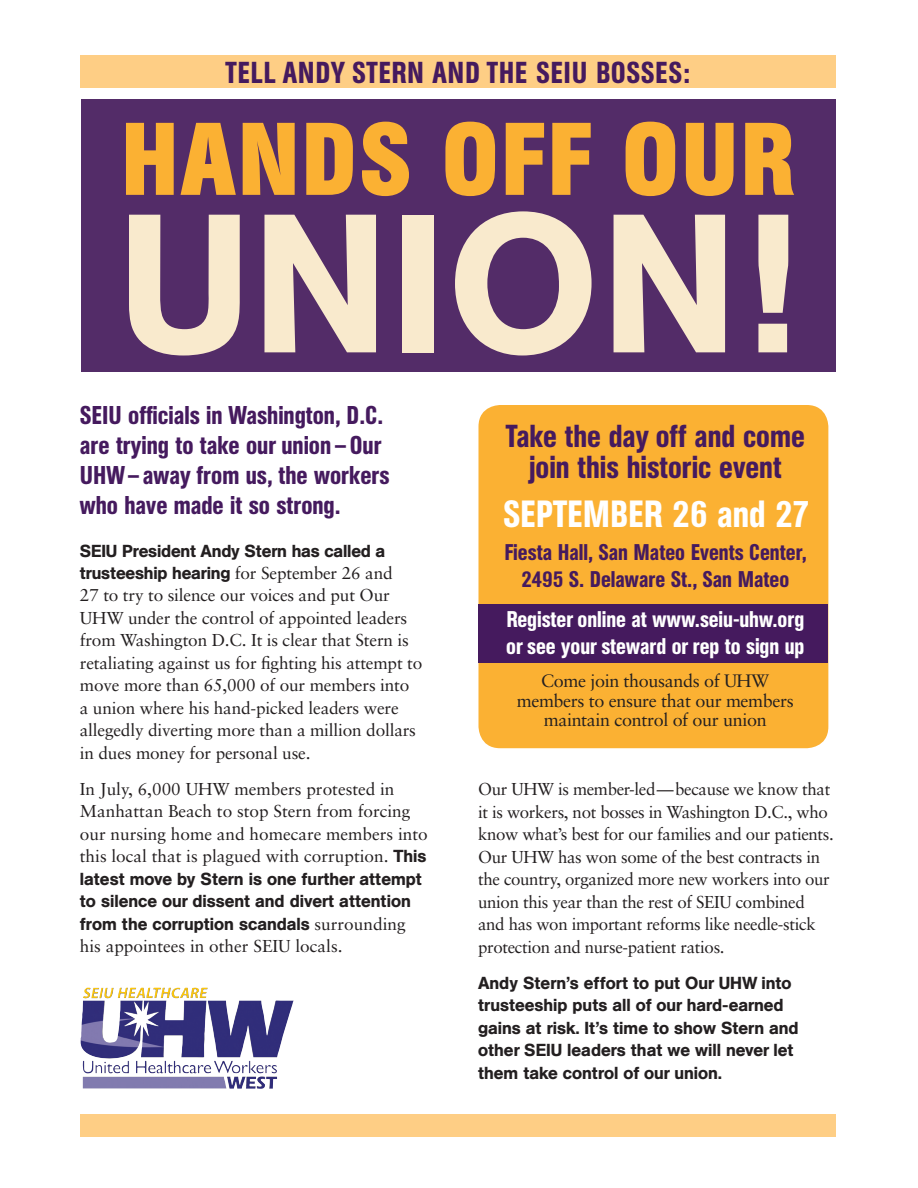
<style>
.page{position:relative;width:918px;height:1188px;background:#fff}
.page>*{position:absolute;margin:0;border:0;box-sizing:border-box;transform-origin:0 0}
.t1{font:500 195px "AG Book BQ";color:#f9eacd}
.t2{font:700 condensed 102px "AG Book BQ";letter-spacing:.02em;color:#fbb133}
.t3{font:500 condensed 37.5px "AG Book BQ";color:#fff}
.t4{font:500 condensed 31.5px/31.5px "AG Book BQ";color:#451a5e;text-align:center}
.t5{font:500 condensed 30px "AG Book BQ";letter-spacing:.02em;color:#451a5e}
.t6{font:500 condensed 25.5px/30px "AG Book BQ";color:#451a5e}
.t7{font:500 condensed 22.5px/27px "AG Book BQ";letter-spacing:-.005em;color:#fff}
.t8{font:500 condensed 22.5px/27px "AG Book BQ";color:#451a5e;text-align:center}
.t9{font:18px/19.5px "Sabon";letter-spacing:-.02em;color:#231f20;text-align:center}
.t10{font:17.25px/22.5px "Sabon";letter-spacing:-.01em;color:#231f20}
.t11{font:500 17.25px/22.5px "AG Book BQ";color:#231f20}
.s1{font-family:"Sabon";font-weight:400}
.s2{font-family:"AG Book BQ";font-weight:500}
</style>
<div class="page">
<div style="left:81px;top:99px;width:755px;height:273px;background:#532c68"></div>
<div style="left:478px;top:405px;width:350px;height:343px;background:#fbb133;border-radius:22px"></div>
<svg style="left:80px;top:987px;width:214px;height:102px"></svg>
<img style="left:120px;top:988px;width:88px;height:11px">
<div style="left:80px;top:55px;width:756px;height:33px;background:#fece85"></div>
<div style="left:478px;top:604px;width:350px;height:59px;background:#451a5e"></div>
<div style="left:80px;top:1114px;width:756px;height:23px;background:#fece85"></div>
<h3 class="t5" style="left:226px;top:55px;width:401px">Tell Andy Stern and THE SEIU Bosses</h3>
<h3 class="t5" style="left:683px;top:55px;width:9px">:</h3>
<h2 class="t2" style="left:121px;top:99px;width:676px">HANDS OFF OUR</h2>
<h1 class="t1" style="left:119px;top:166px;width:680px">Union!</h1>
<h3 class="t6" style="left:80px;top:400px;width:311px">SEIU officials in Washington, D.C. are trying to take our union – Our<br>UHW– away from us, the workers who have made it so strong.</h3>
<p class="t11" style="left:80px;top:539px;width:314px">SEIU President Andy Stern has called a trusteeship hearing <span class="s1">for September 26 and</span></p>
<p class="t10" style="left:80px;top:584px;width:344px">27 to try to silence our voices and put Our UHW under the control of appointed leaders from Washington D.C. It is clear that Stern is retaliating against us for fighting his attempt to move more than 65,000 of our members into<br>a union where his hand-picked leaders were allegedly diverting more than a million dollars in dues money for personal use.</p>
<p class="t10" style="left:80px;top:778px;width:349px">In July, 6,000 UHW members protested in Manhattan Beach to stop Stern from forcing our nursing home and homecare members into this local that is plagued with corruption. <span class="s2">This</span></p>
<p class="t11" style="left:80px;top:868px;width:344px">latest move by Stern is one further attempt to silence our dissent and divert attention from the corruption scandals <span class="s1">surrounding</span></p>
<p class="t10" style="left:80px;top:935px;width:264px">his appointees in other SEIU locals.</p>
<h3 class="t4" style="left:506px;top:420px;width:300px">Take the day off and come join this historic event</h3>
<h3 class="t3" style="left:503px;top:493px;width:308px">SEPTEMBER 26 and 27</h3>
<h3 class="t8" style="left:504px;top:539px;width:304px">Fiesta Hall, San Mateo Events Center,<br>2495 S. Delaware St., San Mateo</h3>
<h3 class="t7" style="left:506px;top:606px;width:300px">Register online at www.seiu-uhw.org or see your steward or rep to sign up</h3>
<p class="t9" style="left:517px;top:671px;width:279px">Come join thousands of UHW members to ensure that our members maintain control of our union</p>
<p class="t10" style="left:478px;top:778px;width:357px">Our UHW is member-led—because we know that it is workers, not bosses in Washington D.C., who know what’s best for our families and our patients.<br>Our UHW has won some of the best contracts in the country, organized more new workers into our union this year than the rest of SEIU combined and has won important reforms like needle-stick protection and nurse-patient ratios.</p>
<p class="t11" style="left:478px;top:971px;width:322px">Andy Stern’s effort to put Our UHW into trusteeship puts all of our hard-earned gains at risk. It’s time to show Stern and other SEIU leaders that we will never let them take control of our union.</p>
</div>
